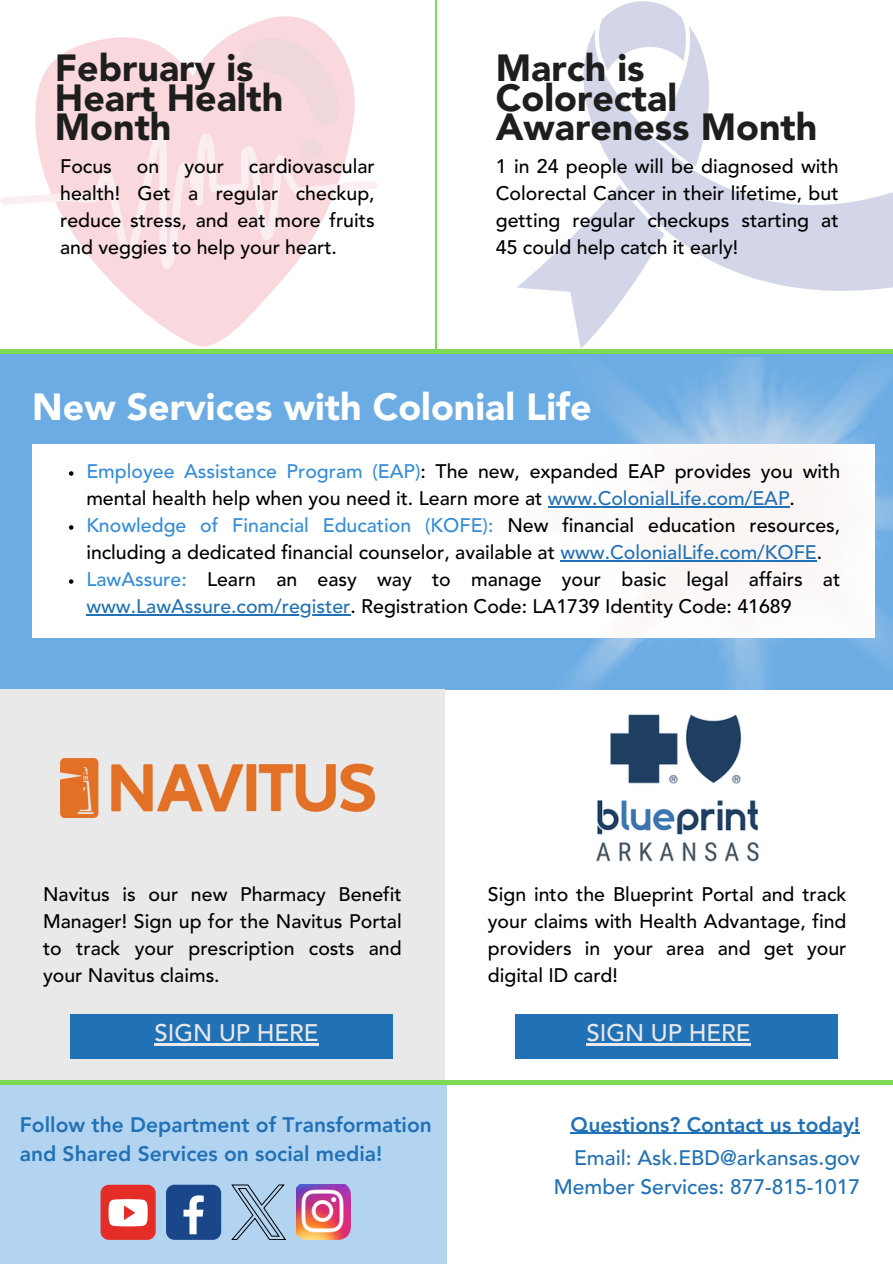
<style>
.page{position:relative;width:893px;height:1264px;background:#fff}
.page>*{position:absolute;margin:0;border:0;box-sizing:border-box;transform-origin:0 0}
.t1{font:900 37.5px/29.2px "Avenir LT Std";color:#1e1e1e}
.t2{font:900 37.5px "Avenir LT Std";color:#fff}
.t3{font:500 24px "Avenir LT Pro";color:#e9e9e9}
.t4{font:800 21px/29.2px "Avenir LT Pro";color:#2171b6}
.t5{font:500 21px "Avenir LT Pro";color:#2171b6}
.t6{font:500 19.5px/27px "Avenir LT Std";color:#000;text-align:justify}
.s1{color:#338cda}
.s2{color:#2171b6}
</style>
<div class="page">
<div style="left:0;top:1081px;width:446px;height:182px;background:#b3d4f1"></div>
<div style="left:166px;top:1184px;width:55px;height:55px;background:#1a4789;border-radius:8px"></div>
<svg style="left:183px;top:1195px;width:21px;height:39px"></svg>
<img style="left:296px;top:1184px;width:55px;height:55px">
<div style="left:100px;top:1184px;width:56px;height:55px;background:#e52d27;border-radius:8px"></div>
<svg style="left:109px;top:1199px;width:39px;height:27px"></svg>
<div style="left:0;top:353px;width:892px;height:336px;background:#6cace4"></div>
<div style="left:32px;top:444px;width:842px;height:193px;background:#fff"></div>
<svg style="left:232px;top:1184px;width:54px;height:55px"></svg>
<svg style="left:35px;top:16px;width:320px;height:331px;fill:#f9d9dd"></svg>
<svg style="left:233px;top:37px;width:109px;height:91px;background:#f5d8dc"></svg>
<svg style="left:0;top:128px;width:377px;height:141px;fill:#f9d9dd"></svg>
<svg style="left:517px;top:227px;width:111px;height:122px"></svg>
<svg style="left:599px;top:1px;width:92px;height:28px"></svg>
<svg style="left:582px;top:29px;width:310px;height:262px"></svg>
<hr style="left:435px;top:0;width:2px;height:349px;background:#7ed957">
<hr style="left:0;top:349px;width:892px;height:4px;background:#7ed957">
<img style="left:478px;top:357px;width:414px;height:332px">
<div style="left:0;top:689px;width:445px;height:392px;background:#e9e9e9"></div>
<img style="left:60px;top:758px;width:314px;height:59px">
<div style="left:70px;top:1014px;width:323px;height:44px;background:#2171b6"></div>
<img style="left:596px;top:714px;width:163px;height:148px">
<hr style="left:570px;top:1132px;width:290px;height:1px;background:#2171b6">
<svg style="left:69px;top:471px;width:4px;height:5px"></svg>
<hr style="left:547px;top:506px;width:242px;height:1px;background:#2171b6">
<svg style="left:69px;top:525px;width:4px;height:5px"></svg>
<hr style="left:560px;top:560px;width:256px;height:1px;background:#2171b6">
<svg style="left:69px;top:579px;width:4px;height:5px"></svg>
<hr style="left:86px;top:614px;width:264px;height:1px;background:#2171b6">
<hr style="left:154px;top:1043px;width:164px;height:2px;background:#e9e9e9">
<div style="left:515px;top:1014px;width:322px;height:45px;background:#2171b6"></div>
<hr style="left:586px;top:1043px;width:164px;height:2px;background:#e9e9e9">
<div style="left:0;top:1079px;width:892px;height:5px;background:#7ed957"></div>
<p class="t1" style="left:55px;top:57px;width:230px">February is<br>Heart Health<br>Month</p>
<p class="t1" style="left:496px;top:57px;width:323px">March is<br>Colorectal<br>Awareness Month</p>
<p class="t6" style="left:60px;top:154px;width:53px">Focus</p>
<p class="t6" style="left:137px;top:154px;width:24px">on</p>
<p class="t6" style="left:184px;top:154px;width:41px">your</p>
<p class="t6" style="left:60px;top:154px;width:316px;text-indent:189px">cardiovascular health! Get a regular checkup, reduce stress, and eat more fruits and veggies to help your heart.</p>
<p class="t6" style="left:496px;top:154px;width:344px">1 in 24 people will be diagnosed with Colorectal Cancer in their lifetime, but getting regular checkups starting at 45 could help catch it early!</p>
<p class="t2" style="left:32px;top:392px;width:560px">New Services with Colonial Life</p>
<p class="t6" style="left:86px;top:459px;width:755px"><span class="s1">Employee Assistance Program (EAP)</span>: The new, expanded EAP provides you with mental health help when you need it. Learn more at <span class="s2">www.ColonialLife.com/EAP</span>.</p>
<p class="t6" style="left:86px;top:513px;width:755px"><span class="s1">Knowledge of Financial Education (KOFE):</span> New financial education resources, including a dedicated financial counselor, available at <span class="s2">www.ColonialLife.com/KOFE</span>.</p>
<p class="t6" style="left:86px;top:567px;width:755px"><span class="s1">LawAssure:</span> Learn an easy way to manage your basic legal affairs at <span class="s2">www.LawAssure.com/register</span>. Registration Code: LA1739 Identity Code: 41689</p>
<p class="t6" style="left:43px;top:882px;width:360px">Navitus is our new Pharmacy Benefit Manager! Sign up for the Navitus Portal to track your prescription costs and your Navitus claims.</p>
<p class="t3" style="left:154px;top:1023px;width:166px">SIGN UP HERE</p>
<p class="t6" style="left:488px;top:882px;width:360px">Sign into the Blueprint Portal and track your claims with Health Advantage, find providers in your area and get your digital ID card!</p>
<p class="t3" style="left:586px;top:1023px;width:166px">SIGN UP HERE</p>
<p class="t4" style="left:20px;top:1111px;width:413px">Follow the Department of Transformation and Shared Services on social media!</p>
<p class="t4" style="left:570px;top:1111px;width:291px">Questions? Contact us today!</p>
<p class="t5" style="left:574px;top:1148px;width:287px">Email: Ask.EBD@arkansas.gov</p>
<p class="t5" style="left:554px;top:1177px;width:308px">Member Services: 877-815-1017</p>
</div>
